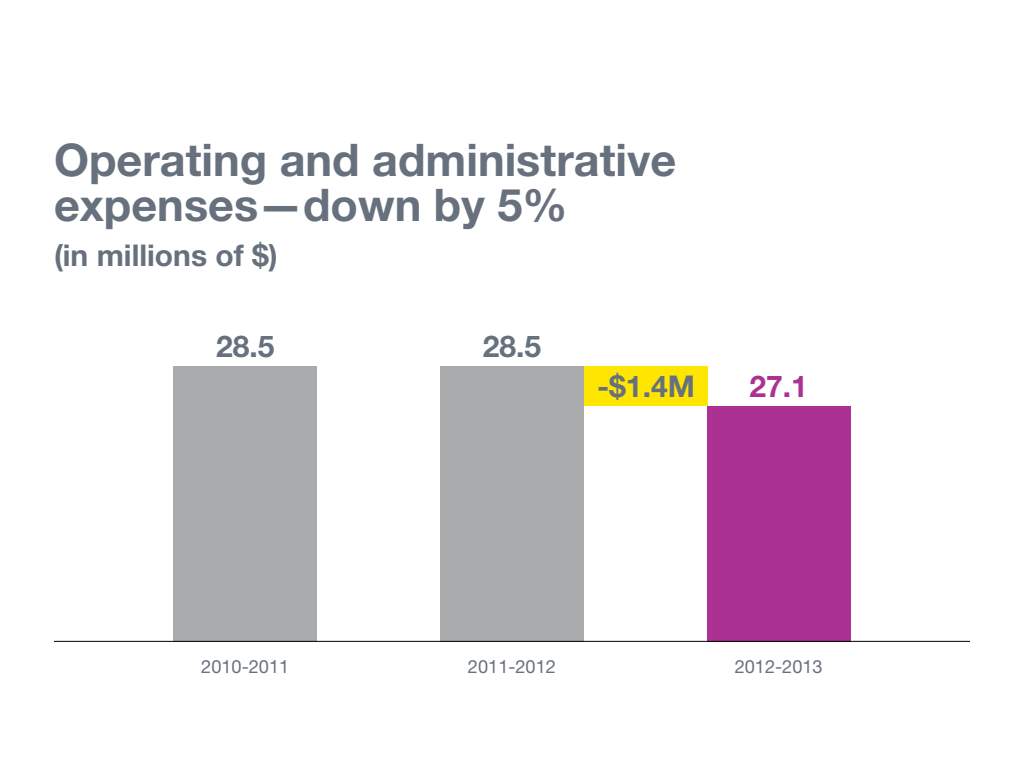
<style>
.page{position:relative;width:1024px;height:768px;background:#fff}
.page>*{position:absolute;margin:0;border:0;box-sizing:border-box;transform-origin:0 0}
.t1{font:700 45px/45px "Helvetica Neue LT Std";color:#67717e}
.t2{font:700 30px "Helvetica Neue LT Std";color:#67717e}
.t3{font:700 30px "Helvetica Neue LT Std";color:#ab3192}
.t4{font:18.2px "Helvetica Neue LT Std";color:#67717e}
</style>
<div class="page">
<div style="left:173px;top:366px;width:144px;height:275px;background:#a9abac"></div>
<div style="left:440px;top:366px;width:144px;height:275px;background:#a9abac"></div>
<div style="left:584px;top:366px;width:124px;height:40px;background:#ffe600"></div>
<div style="left:707px;top:406px;width:144px;height:235px;background:#ab3192"></div>
<hr style="left:54px;top:641px;width:916px;height:1px;background:#000">
<p class="t1" style="left:54px;top:137px;width:624px">Operating and administrative expenses—down by 5%</p>
<p class="t2" style="left:54px;top:237px;width:225px">(in millions of $)</p>
<p class="t2" style="left:216px;top:328px;width:60px">28.5</p>
<p class="t2" style="left:483px;top:328px;width:60px">28.5</p>
<p class="t2" style="left:597px;top:368px;width:99px">-$1.4M</p>
<p class="t3" style="left:750px;top:368px;width:60px">27.1</p>
<p class="t4" style="left:201px;top:655px;width:90px">2010-2011</p>
<p class="t4" style="left:468px;top:655px;width:90px">2011-2012</p>
<p class="t4" style="left:735px;top:655px;width:90px">2012-2013</p>
</div>
